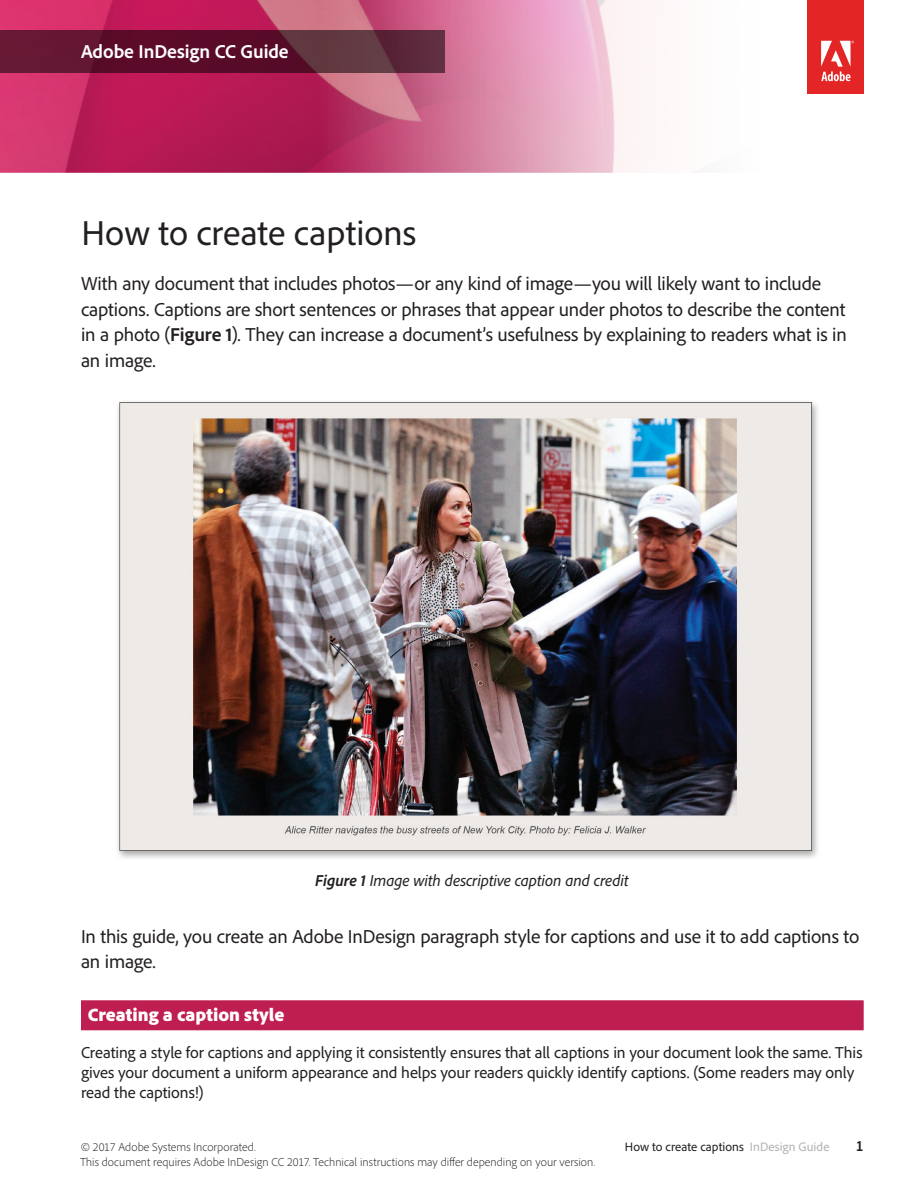
<style>
.page{position:relative;width:918px;height:1188px;background:#fff}
.page>*{position:absolute;margin:0;border:0;box-sizing:border-box;transform-origin:0 0}
.t1{font:36px "Adobe Clean";color:#231f20}
.t2{font:19.5px/25.5px "Adobe Clean";letter-spacing:-.01em;color:#231f20}
.t3{font:700 19.5px "Adobe Clean";letter-spacing:-.005em;color:#fff}
.t4{font:900 18.75px "Adobe Clean";letter-spacing:.005em;color:#fff}
.t5{font:16.5px/19.8px "Adobe Clean";letter-spacing:-.005em;color:#231f20}
.t6{font:italic 16.5px "Adobe Clean";letter-spacing:-.005em;color:#231f20}
.t7{font:700 semi-condensed 15px "Adobe Clean";color:#231f20}
.t8{font:12.75px "Adobe Clean";letter-spacing:.005em;color:#231f20}
.t9{font:300 12px/15px "Adobe Clean";letter-spacing:.005em;color:#231f20}
.s1{font-weight:700}
.s2{color:#b3b2b1}
</style>
<div class="page">
<img style="left:0;top:0;width:864px;height:173px">
<svg style="left:0;top:30px;width:446px;height:43px"></svg>
<div style="left:81px;top:1000px;width:783px;height:30px;background:#be1e50"></div>
<img style="left:117px;top:401px;width:701px;height:457px">
<p class="t3" style="left:81px;top:39px;width:209px">Adobe InDesign CC Guide</p>
<h1 class="t1" style="left:82px;top:210px;width:337px">How to create captions</h1>
<p class="t2" style="left:81px;top:270px;width:767px">With any document that includes photos—or any kind of image—you will likely want to include captions. Captions are short sentences or phrases that appear under photos to describe the content in a photo (<span class="s1">Figure 1</span>). They can increase a document’s usefulness by explaining to readers what is in an image.</p>
<p class="t6" style="left:315px;top:870px;width:315px"><span class="s1">Figure 1</span> Image with descriptive caption and credit</p>
<p class="t2" style="left:81px;top:923px;width:780px">In this guide, you create an Adobe InDesign paragraph style for captions and use it to add captions to an image.</p>
<p class="t4" style="left:88px;top:1002px;width:198px">Creating a caption style</p>
<p class="t5" style="left:81px;top:1042px;width:783px">Creating a style for captions and applying it consistently ensures that all captions in your document look the same. This gives your document a uniform appearance and helps your readers quickly identify captions. (Some readers may only read the captions!)</p>
<p class="t9" style="left:80px;top:1139px;width:517px">© 2017 Adobe Systems Incorporated.<br>This document requires Adobe InDesign CC 2017. Technical instructions may differ depending on your version.</p>
<p class="t8" style="left:625px;top:1139px;width:206px">How to create captions <span class="s2">InDesign Guide</span></p>
<p class="t7" style="left:856px;top:1137px;width:9px">1</p>
</div>
